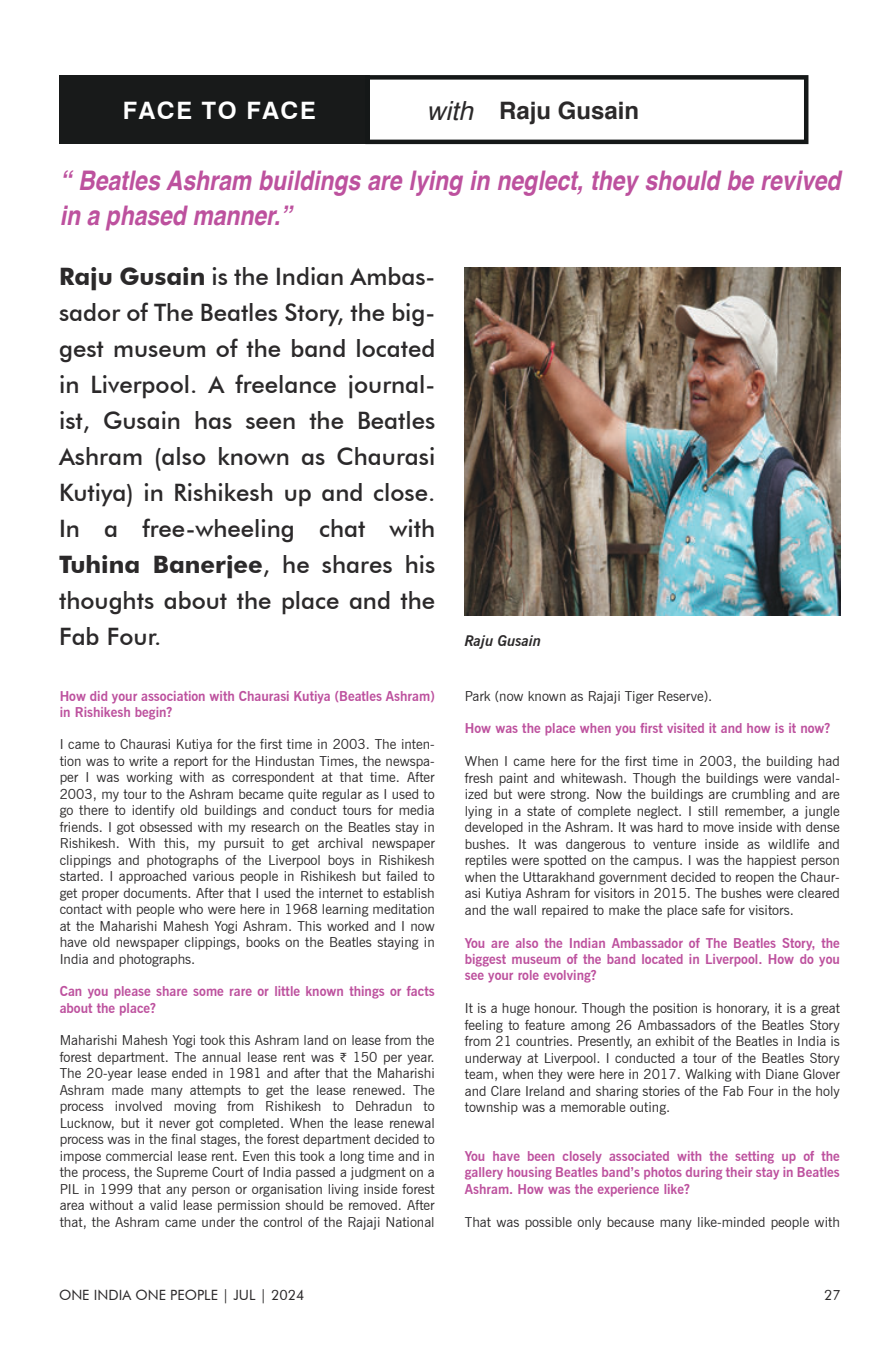
<style>
.page{position:relative;width:893px;height:1368px;background:#fff}
.page>*{position:absolute;margin:0;border:0;box-sizing:border-box;transform-origin:0 0}
.t1{font:italic 700 27px/34.5px "Helvetica";color:#bd519e;scale:.85 1}
.t2{font:500 24px/36px "Futura BT";color:#2b292a;text-align:justify}
.t3{font:700 24px "Helvetica";color:#2b292a}
.t4{font:700 24px "Swiss 721 BT";letter-spacing:.065em;color:#fff}
.t5{font:italic 700 14.85px "News Gothic BT";color:#2b292a}
.t6{font:14.1px "Futura BT";color:#2b292a}
.t7{font:13.8px/16.5px "News Gothic BT";color:#2b292a;text-align:justify}
.t8{font:700 13.5px/16.2px "News Gothic BT";color:#bd519e}
.s1{font-weight:400;font-style:italic;font-size:26.4px}
.s2{font-weight:700}
.s3{font-family:"Myriad Pro"}
</style>
<div class="page">
<div style="left:60px;top:75px;width:310px;height:69px;background:#181a1a"></div>
<div style="left:365px;top:75px;width:443px;height:69px;border:5px solid #151818"></div>
<img style="left:465px;top:267px;width:375px;height:348px">
<h2 class="t4" style="left:123px;top:97px;width:194px">FACE TO FACE</h2>
<h2 class="t3" style="left:426px;top:101px;width:214px"><span class="s1">with</span> Raju Gusain</h2>
<h1 class="t1" style="left:60px;top:166px;width:920px">ì Beatles Ashram buildings are lying in neglect, they should be revived in a phased manner.î</h1>
<p class="t2" style="left:59px;top:261px;width:378px"><span class="s2">Raju Gusain</span> is the Indian Ambas&shy;sador of The Beatles Story, the big&shy;gest museum of the band located in Liverpool. A freelance journal&shy;ist, Gusain has seen the Beatles Ashram (also known as Chaurasi Kutiya) in Rishikesh up and close.<br>In a free-wheeling chat with <span class="s2">Tuhina Banerjee</span>, he shares his thoughts about the place and the Fab Four.</p>
<p class="t8" style="left:60px;top:689px;width:377px">How did your association with Chaurasi Kutiya (Beatles Ashram) in Rishikesh begin?</p>
<p class="t7" style="left:60px;top:737px;width:377px">I came to Chaurasi Kutiya for the first time in 2003. The inten&shy;tion was to write a report for the Hindustan Times, the newspa&shy;per I was working with as correspondent at that time. After 2003, my tour to the Ashram became quite regular as I used to go there to identify old buildings and conduct tours for media friends. I got obsessed with my research on the Beatles stay in Rishikesh. With this, my pursuit to get archival newspaper clippings and photographs of the Liverpool boys in Rishikesh started. I approached various people in Rishikesh but failed to get proper documents. After that I used the internet to establish contact with people who were here in 1968 learning meditation at the Maharishi Mahesh Yogi Ashram. This worked and I now have old newspaper clippings, books on the Beatles staying in India and photographs.</p>
<p class="t8" style="left:60px;top:984px;width:377px">Can you please share some rare or little known things or facts about the place?</p>
<p class="t7" style="left:60px;top:1033px;width:377px">Maharishi Mahesh Yogi took this Ashram land on lease from the forest department. The annual lease rent was <span class="s3">₹</span> 150 per year.<br>The 20-year lease ended in 1981 and after that the Maharishi Ashram made many attempts to get the lease renewed. The process involved moving from Rishikesh to Dehradun to Lucknow, but it never got completed. When the lease renewal process was in the final stages, the forest department decided to impose commercial lease rent. Even this took a long time and in the process, the Supreme Court of India passed a judgment on a PIL in 1999 that any person or organisation living inside forest area without a valid lease permission should be removed. After that, the Ashram came under the control of the Rajaji National</p>
<p class="t5" style="left:465px;top:635px;width:78px">Raju Gusain</p>
<p class="t7" style="left:465px;top:688px;width:249px">Park (now known as Rajaji Tiger Reserve).</p>
<p class="t8" style="left:465px;top:721px;width:367px">How was the place when you first visited it and how is it now?</p>
<p class="t7" style="left:465px;top:754px;width:377px">When I came here for the first time in 2003, the building had fresh paint and whitewash. Though the buildings were vandal&shy;ized but were strong. Now the buildings are crumbling and are lying in a state of complete neglect. I still remember, a jungle developed in the Ashram. It was hard to move inside with dense bushes. It was dangerous to venture inside as wildlife and reptiles were spotted on the campus. I was the happiest person when the Uttarakhand government decided to reopen the Chaur&shy;asi Kutiya Ashram for visitors in 2015. The bushes were cleared and the wall repaired to make the place safe for visitors.</p>
<p class="t8" style="left:465px;top:936px;width:377px;text-align:justify">You are also the Indian Ambassador of The Beatles Story, the biggest museum of the band located in Liverpool. How do you see your role evolving?</p>
<p class="t7" style="left:465px;top:1001px;width:377px">It is a huge honour. Though the position is honorary, it is a great feeling to feature among 26 Ambassadors of the Beatles Story from 21 countries. Presently, an exhibit of the Beatles in India is underway at Liverpool. I conducted a tour of the Beatles Story team, when they were here in 2017. Walking with Diane Glover and Clare Ireland and sharing stories of the Fab Four in the holy township was a memorable outing.</p>
<p class="t8" style="left:465px;top:1149px;width:377px;text-align:justify">You have been closely associated with the setting up of the gallery housing Beatles bandís photos during their stay in Beatles Ashram. How was the experience like?</p>
<p class="t7" style="left:465px;top:1214px;width:377px">That was possible only because many like-minded people with</p>
<p class="t6" style="left:59px;top:1289px;width:247px">ONE INDIA ONE PEOPLE | JUL | 2024</p>
<p class="t6" style="left:824px;top:1289px;width:18px">27</p>
</div>
